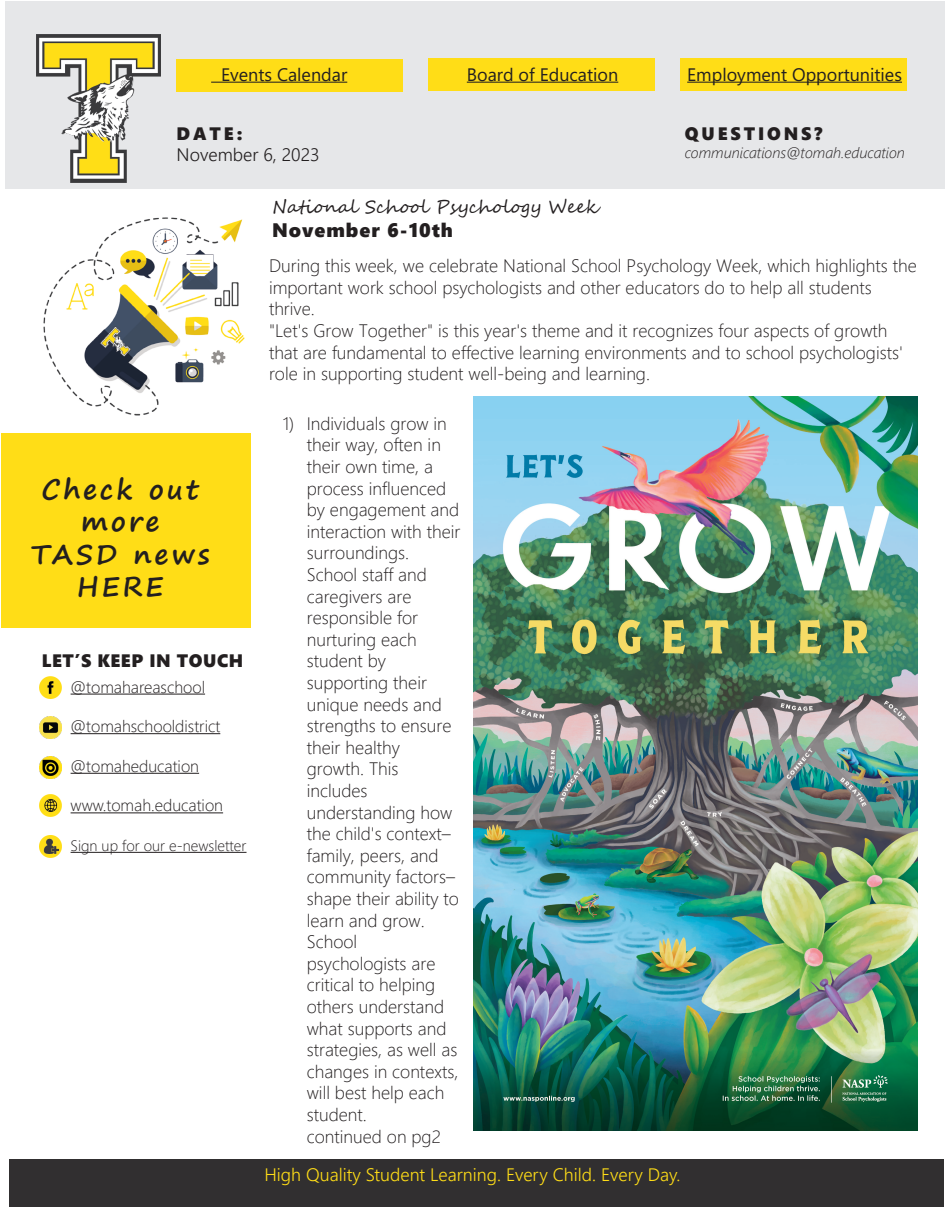
<style>
.page{position:relative;width:945px;height:1215px;background:#fff}
.page>*{position:absolute;margin:0;border:0;box-sizing:border-box;transform-origin:0 0}
.t1{font:700 27px/32.4px "Segoe Print";letter-spacing:.105em;color:#231f20;text-align:center}
.t2{font:19.5px "Segoe UI Black";letter-spacing:.05em;color:#231f20}
.t3{font:300 18px/21.6px "Segoe UI";color:#231f20}
.t4{font:18px "Segoe UI";color:#231f20}
.t5{font:300 18px "Segoe UI";color:#ffdd17}
.t6{font:18px "Segoe Script";color:#231f20}
.t7{font:300 18px/20.5px "Segoe UI";color:#231f20}
.t8{font:18px "Segoe UI Black";letter-spacing:.03em;color:#231f20}
.t9{font:18px "Segoe UI Black";letter-spacing:.16em;color:#231f20}
.t10{font:300 16.5px "Segoe UI";color:#231f20}
.t11{font:italic 300 15px "Segoe UI";color:#231f20}
.t12{font:300 15px "Segoe UI";color:#231f20}
.s1{font-family:"Segoe UI Black";font-weight:400}
</style>
<div class="page">
<hr style="left:50px;top:110px;width:895px;height:1px;background:#231f20">
<div style="left:2px;top:433px;width:249px;height:194px;background:#ffdd17"></div>
<div style="left:9px;top:1160px;width:934px;height:47px;background:#312f30"></div>
<div style="left:5px;top:1px;width:939px;height:187px;background:#e6e7e9"></div>
<img style="left:39px;top:676px;width:23px;height:22px">
<img style="left:39px;top:716px;width:23px;height:22px">
<img style="left:39px;top:794px;width:23px;height:22px">
<img style="left:39px;top:756px;width:23px;height:23px">
<img style="left:39px;top:835px;width:23px;height:22px">
<hr style="left:71px;top:694px;width:134px;height:1px;background:#231f20">
<hr style="left:71px;top:733px;width:149px;height:1px;background:#231f20">
<hr style="left:71px;top:773px;width:128px;height:1px;background:#231f20">
<hr style="left:71px;top:812px;width:152px;height:1px;background:#231f20">
<hr style="left:71px;top:852px;width:176px;height:1px;background:#231f20">
<div style="left:176px;top:59px;width:226px;height:33px;background:#ffdd17"></div>
<div style="left:428px;top:58px;width:226px;height:33px;background:#ffdd17"></div>
<div style="left:680px;top:58px;width:227px;height:33px;background:#ffdd17"></div>
<img style="left:43px;top:217px;width:202px;height:199px">
<hr style="left:211px;top:82px;width:136px;height:1px;background:#231f20">
<hr style="left:467px;top:82px;width:151px;height:1px;background:#231f20">
<hr style="left:687px;top:82px;width:215px;height:1px;background:#231f20">
<img style="left:36px;top:34px;width:124px;height:149px">
<img style="left:474px;top:397px;width:443px;height:733px">
<p class="t4" style="left:221px;top:57px;width:128px">Events Calendar</p>
<p class="t4" style="left:467px;top:57px;width:153px">Board of Education</p>
<p class="t4" style="left:687px;top:57px;width:216px">Employment Opportunities</p>
<p class="t7" style="left:177px;top:122px;width:145px"><span class="s1">DATE:<br></span>November 6, 2023</p>
<p class="t9" style="left:685px;top:121px;width:139px">QUESTIONS?</p>
<p class="t11" style="left:685px;top:139px;width:222px">communications@tomah.education</p>
<p class="t1" style="left:31px;top:472px;width:180px">Check out more<br>TASD news<br>HERE</p>
<p class="t8" style="left:42px;top:647px;width:203px">LET’S KEEP IN TOUCH</p>
<p class="t10" style="left:71px;top:671px;width:136px">@tomahareaschool</p>
<p class="t10" style="left:71px;top:711px;width:151px">@tomahschooldistrict</p>
<p class="t10" style="left:71px;top:750px;width:130px">@tomaheducation</p>
<p class="t10" style="left:71px;top:790px;width:154px">www.tomah.education</p>
<p class="t12" style="left:71px;top:832px;width:177px">Sign up for our e-newsletter</p>
<p class="t6" style="left:272px;top:192px;width:328px">National School Psychology Week</p>
<p class="t2" style="left:272px;top:215px;width:182px">November 6-10th</p>
<p class="t3" style="left:269px;top:253px;width:649px">During this week, we celebrate National School Psychology Week, which highlights the important work school psychologists and other educators do to help all students thrive.<br>"Let's Grow Together" is this year's theme and it recognizes four aspects of growth that are fundamental to effective learning environments and to school psychologists' role in supporting student well-being and learning.</p>
<p class="t3" style="left:307px;top:411px;width:155px;text-indent:-24px">1) Individuals grow in their way, often in their own time, a process influenced by engagement and interaction with their surroundings.<br>School staff and caregivers are responsible for nurturing each student by supporting their unique needs and strengths to ensure their healthy growth. This includes understanding how the child's context– family, peers, and community factors– shape their ability to learn and grow.<br>School psychologists are critical to helping others understand what supports and strategies, as well as changes in contexts, will best help each student.<br>continued on pg2</p>
<p class="t5" style="left:264px;top:1158px;width:418px">High Quality Student Learning. Every Child. Every Day.</p>
</div>
